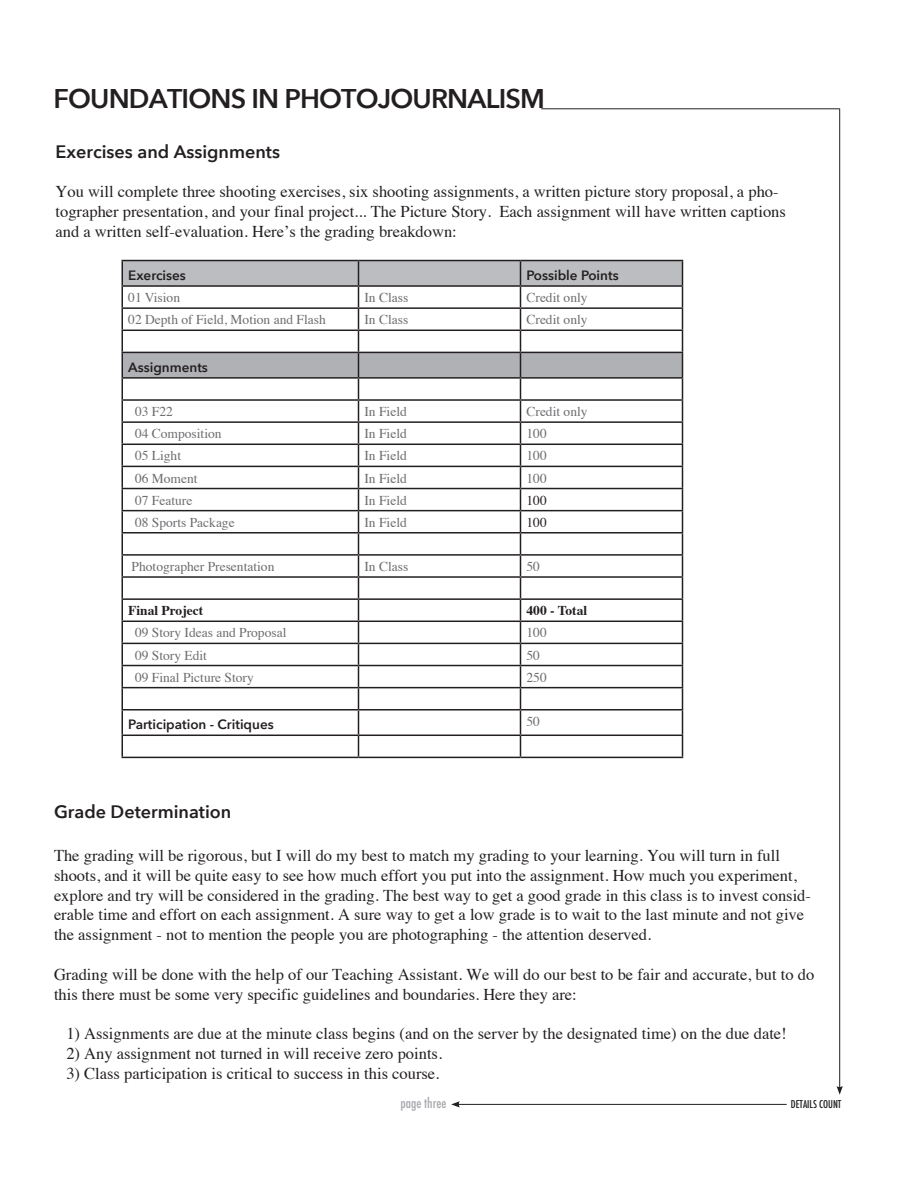
<style>
.page{position:relative;width:918px;height:1188px;background:#fff}
.page>*{position:absolute;margin:0;border:0;box-sizing:border-box;transform-origin:0 0}
.t1{font:600 27px "Avenir Next";letter-spacing:-.03em;color:#231f20}
.t2{font:600 18px "Avenir Next";color:#231f20}
.t3{font:16.5px/19.8px "Times";color:#231f20}
.t4{font:13.5px "Times";color:#6c6d70}
.t5{font:600 13.5px "Avenir Next";color:#231f20}
.t6{font:700 13.5px "Times";color:#231f20}
.t7{font:500 condensed 13.5px "Futura";color:#a8a9ad}
.t8{font:13.5px "Times";color:#231f20}
.t9{font:500 condensed 10.5px "Futura";color:#231f20}
</style>
<div class="page">
<hr style="left:839px;top:109px;width:1px;height:979px;background:#231f20">
<svg style="left:837px;top:1086px;width:6px;height:9px"></svg>
<hr style="left:541px;top:109px;width:299px;height:1px;background:#231f20">
<hr style="left:122px;top:260px;width:236px;height:1px;background:#231f20">
<hr style="left:358px;top:260px;width:162px;height:1px;background:#231f20">
<hr style="left:520px;top:260px;width:163px;height:1px;background:#231f20">
<hr style="left:122px;top:757px;width:236px;height:1px;background:#231f20">
<hr style="left:358px;top:757px;width:162px;height:1px;background:#231f20">
<hr style="left:520px;top:757px;width:163px;height:1px;background:#231f20">
<svg style="left:122px;top:261px;width:561px;height:496px"></svg>
<hr style="left:122px;top:377px;width:236px;height:2px;background:#231f20">
<hr style="left:358px;top:377px;width:162px;height:2px;background:#231f20">
<hr style="left:520px;top:377px;width:163px;height:2px;background:#231f20">
<hr style="left:457px;top:1104px;width:330px;height:1px;background:#231f20">
<svg style="left:451px;top:1101px;width:9px;height:7px"></svg>
<p class="t1" style="left:53px;top:75px;width:493px">FOUNDATIONS IN PHOTOJOURNALISM</p>
<p class="t2" style="left:56px;top:136px;width:226px">Exercises and Assignments</p>
<p class="t3" style="left:56px;top:180px;width:732px">You will complete three shooting exercises, six shooting assignments, a written picture story proposal, a pho&shy;tographer presentation, and your final project... The Picture Story. Each assignment will have written captions and a written self-evaluation. Here’s the grading breakdown:</p>
<p class="t5" style="left:128px;top:264px;width:59px">Exercises</p>
<p class="t5" style="left:526px;top:264px;width:94px">Possible Points</p>
<p class="t4" style="left:128px;top:285px;width:53px">01 Vision</p>
<p class="t4" style="left:364px;top:285px;width:45px">In Class</p>
<p class="t4" style="left:526px;top:285px;width:63px">Credit only</p>
<p class="t4" style="left:128px;top:307px;width:199px">02 Depth of Field, Motion and Flash</p>
<p class="t4" style="left:364px;top:307px;width:45px">In Class</p>
<p class="t4" style="left:526px;top:307px;width:63px">Credit only</p>
<p class="t5" style="left:128px;top:356px;width:81px">Assignments</p>
<p class="t4" style="left:135px;top:399px;width:39px">03 F22</p>
<p class="t4" style="left:364px;top:399px;width:44px">In Field</p>
<p class="t4" style="left:526px;top:399px;width:63px">Credit only</p>
<p class="t4" style="left:135px;top:421px;width:88px">04 Composition</p>
<p class="t4" style="left:364px;top:421px;width:44px">In Field</p>
<p class="t4" style="left:526px;top:421px;width:22px">100</p>
<p class="t4" style="left:135px;top:443px;width:48px">05 Light</p>
<p class="t4" style="left:364px;top:443px;width:44px">In Field</p>
<p class="t4" style="left:526px;top:443px;width:22px">100</p>
<p class="t4" style="left:135px;top:465px;width:64px">06 Moment</p>
<p class="t4" style="left:364px;top:465px;width:44px">In Field</p>
<p class="t4" style="left:526px;top:465px;width:22px">100</p>
<p class="t4" style="left:135px;top:487px;width:59px">07 Feature</p>
<p class="t4" style="left:364px;top:487px;width:44px">In Field</p>
<p class="t8" style="left:526px;top:487px;width:22px">100</p>
<p class="t4" style="left:135px;top:510px;width:101px">08 Sports Package</p>
<p class="t4" style="left:364px;top:510px;width:44px">In Field</p>
<p class="t8" style="left:526px;top:510px;width:22px">100</p>
<p class="t4" style="left:132px;top:554px;width:144px">Photographer Presentation</p>
<p class="t4" style="left:364px;top:554px;width:45px">In Class</p>
<p class="t4" style="left:526px;top:554px;width:15px">50</p>
<p class="t6" style="left:128px;top:598px;width:77px">Final Project</p>
<p class="t6" style="left:526px;top:598px;width:62px">400 - Total</p>
<p class="t4" style="left:135px;top:620px;width:153px">09 Story Ideas and Proposal</p>
<p class="t4" style="left:526px;top:620px;width:22px">100</p>
<p class="t4" style="left:135px;top:642px;width:74px">09 Story Edit</p>
<p class="t4" style="left:526px;top:642px;width:15px">50</p>
<p class="t4" style="left:135px;top:664px;width:120px">09 Final Picture Story</p>
<p class="t4" style="left:526px;top:664px;width:22px">250</p>
<p class="t5" style="left:128px;top:713px;width:147px">Participation - Critiques</p>
<p class="t4" style="left:526px;top:709px;width:15px">50</p>
<p class="t2" style="left:54px;top:797px;width:179px">Grade Determination</p>
<p class="t3" style="left:54px;top:844px;width:758px">The grading will be rigorous, but I will do my best to match my grading to your learning. You will turn in full shoots, and it will be quite easy to see how much effort you put into the assignment. How much you experiment, explore and try will be considered in the grading. The best way to get a good grade in this class is to invest consid&shy;erable time and effort on each assignment. A sure way to get a low grade is to wait to the last minute and not give the assignment - not to mention the people you are photographing - the attention deserved.</p>
<p class="t3" style="left:54px;top:963px;width:762px">Grading will be done with the help of our Teaching Assistant. We will do our best to be fair and accurate, but to do this there must be some very specific guidelines and boundaries. Here they are:</p>
<p class="t3" style="left:66px;top:1022px;width:722px">1) Assignments are due at the minute class begins (and on the server by the designated time) on the due date!</p>
<p class="t3" style="left:66px;top:1042px;width:377px">2) Any assignment not turned in will receive zero points.</p>
<p class="t3" style="left:66px;top:1062px;width:375px">3) Class participation is critical to success in this course.</p>
<p class="t7" style="left:401px;top:1094px;width:47px">page three</p>
<p class="t9" style="left:791px;top:1097px;width:52px">DETAILS COUNT</p>
</div>
